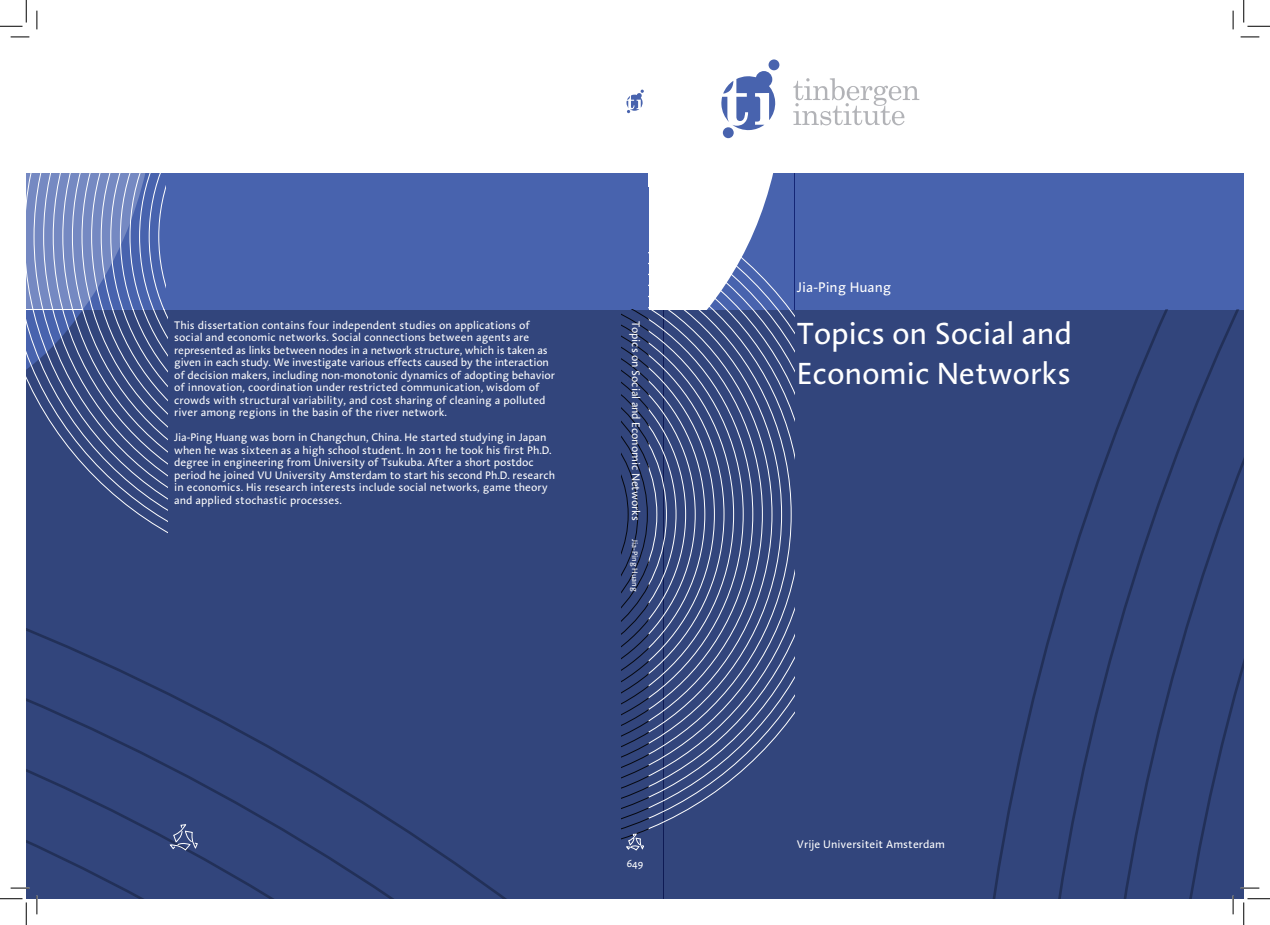
<style>
.page{position:relative;width:1270px;height:925px;background:#fff}
.page>*{position:absolute;margin:0;border:0;box-sizing:border-box;transform-origin:0 0}
.t1{font:31.25px/40px "Aroma LT";letter-spacing:-.01em;color:#fff}
.t2{font:14.25px "Aroma LT";color:#fff}
.t3{font:11.25px/12.5px "Aroma LT";letter-spacing:-.01em;color:#fff}
.t4{font:10px "Aroma LT";color:#fff}
.t5{font:8.12px "Aroma LT";letter-spacing:-.015em;color:#fff}
</style>
<div class="page">
<div style="left:26px;top:173px;width:622px;height:137px;background:#4863ae"></div>
<div style="left:26px;top:310px;width:637px;height:588px;background:#32457c"></div>
<div style="left:663px;top:310px;width:580px;height:588px;background:#32457c"></div>
<div style="left:656px;top:173px;width:138px;height:137px;background:#4863ae"></div>
<div style="left:794px;top:173px;width:449px;height:137px;background:#4863ae"></div>
<svg style="left:993px;top:310px;width:250px;height:588px"></svg>
<svg style="left:26px;top:628px;width:479px;height:270px"></svg>
<svg style="left:787px;top:305px;width:7px;height:419px"></svg>
<svg style="left:793px;top:78px;width:126px;height:47px"></svg>
<div style="left:755px;top:71px;width:17px;height:17px;background:#4863ae;border-radius:50%"></div>
<div style="left:723px;top:127px;width:10px;height:11px;background:#4863ae;border-radius:50%"></div>
<div style="left:768px;top:59px;width:11px;height:11px;background:#4863ae;border-radius:50%"></div>
<svg style="left:721px;top:75px;width:54px;height:55px"></svg>
<svg style="left:626px;top:90px;width:18px;height:23px"></svg>
<svg style="left:622px;top:173px;width:165px;height:681px"></svg>
<svg style="left:170px;top:824px;width:28px;height:26px"></svg>
<div style="left:648px;top:163px;width:21px;height:23px;background:#fff"></div>
<svg style="left:1240px;top:36px;width:19px;height:2px"></svg>
<svg style="left:11px;top:886px;width:18px;height:2px"></svg>
<svg style="left:1240px;top:886px;width:19px;height:2px"></svg>
<svg style="left:36px;top:895px;width:2px;height:19px"></svg>
<svg style="left:1232px;top:11px;width:2px;height:18px"></svg>
<svg style="left:1232px;top:895px;width:2px;height:19px"></svg>
<svg style="left:0;top:0;width:167px;height:533px"></svg>
<svg style="left:0;top:898px;width:27px;height:26px"></svg>
<svg style="left:1243px;top:0;width:27px;height:27px"></svg>
<svg style="left:1243px;top:898px;width:27px;height:26px"></svg>
<p class="t3" style="left:174px;top:318px;width:382px">This dissertation contains four independent studies on applications of social and economic networks. Social connections between agents are represented as links between nodes in a network structure, which is taken as given in each study. We investigate various effects caused by the interaction of decision makers, including non-monotonic dynamics of adopting behavior of innovation, coordination under restricted communication, wisdom of crowds with structural variability, and cost sharing of cleaning a polluted river among regions in the basin of the river network.</p>
<p class="t3" style="left:174px;top:431px;width:382px">Jia-Ping Huang was born in Changchun, China. He started studying in Japan when he was sixteen as a high school student. In 2011 he took his first Ph.D. degree in engineering from University of Tsukuba. After a short postdoc period he joined VU University Amsterdam to start his second Ph.D. research in economics. His research interests include social networks, game theory and applied stochastic processes.</p>
<p class="t3" style="left:642px;top:320px;width:202px;rotate:90deg">Topics on Social and Economic Networks</p>
<p class="t5" style="left:640px;top:539px;width:54px;rotate:90deg">Jia-Ping Huang</p>
<p class="t4" style="left:627px;top:856px;width:18px">649</p>
<p class="t2" style="left:797px;top:278px;width:96px">Jia-Ping Huang</p>
<h1 class="t1" style="left:797px;top:312px;width:277px">Topics on Social and<br>Economic Networks</h1>
<p class="t3" style="left:797px;top:837px;width:150px">Vrije Universiteit Amsterdam</p>
</div>
